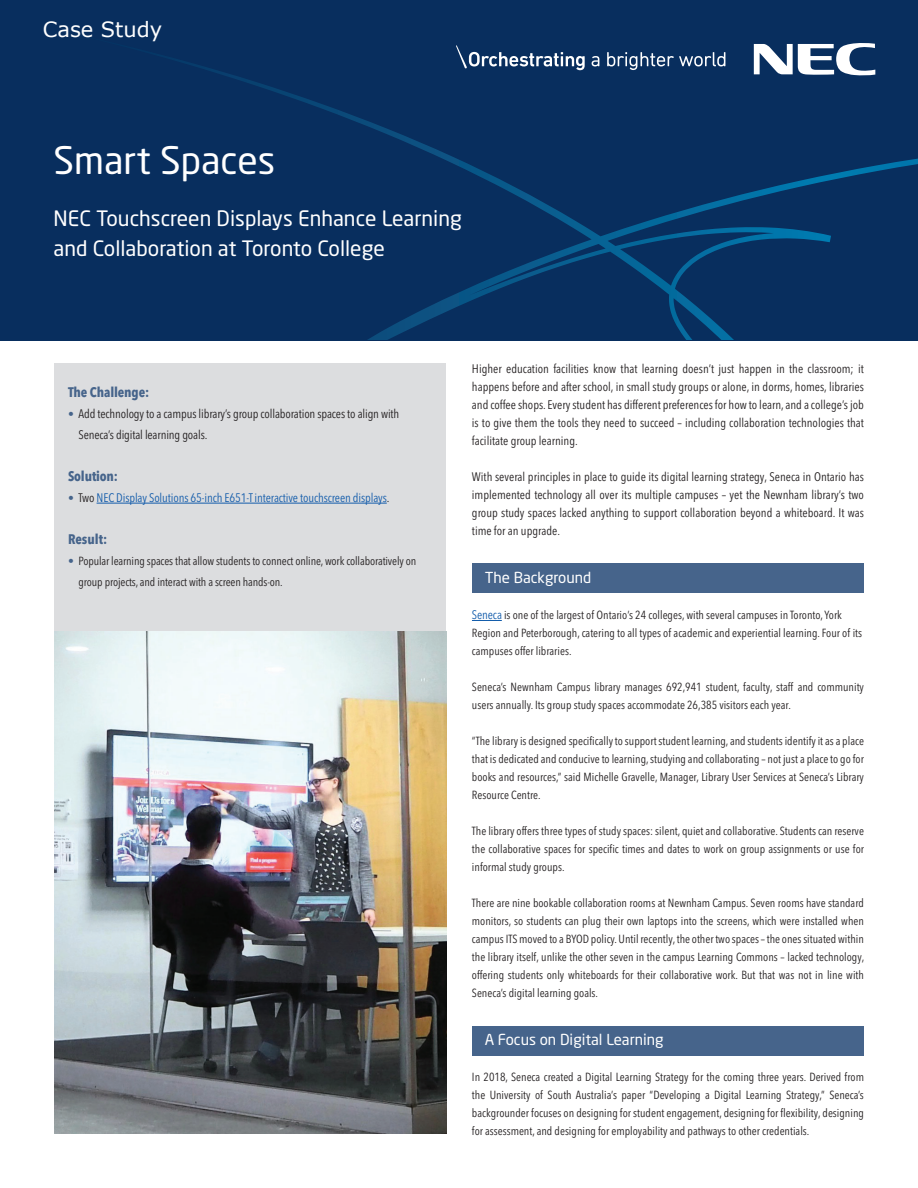
<style>
.page{position:relative;width:918px;height:1188px;background:#fff}
.page>*{position:absolute;margin:0;border:0;box-sizing:border-box;transform-origin:0 0}
.t1{font:37.5px "Neo Sans Std";color:#fff}
.t2{font:21px/30px "Neo Sans Std";color:#fff}
.t3{font:21px "Verdana";color:#fff}
.t4{font:15px "Neo Sans Std";color:#fff}
.t5{font:700 condensed 13.8px "Avenir Next LT Pro";letter-spacing:-.01em;color:#46648b}
.t6{font:condensed 12.3px/18px "Avenir Next LT Pro";letter-spacing:-.005em;color:#231f20;text-align:justify}
.t7{font:condensed 12.3px "Avenir Next LT Pro";letter-spacing:-.01em;color:#135cab}
.t8{font:condensed 11.7px/18px "Avenir Next LT Pro";color:#231f20;text-align:justify}
.s1{font-size:11.7px;color:#46648b}
.s2{color:#231f20}
.s3{color:#46648b}
.s4{font-size:12.3px;color:#135cab}
</style>
<div class="page">
<div style="left:472px;top:563px;width:392px;height:30px;background:#46648b"></div>
<div style="left:472px;top:1026px;width:392px;height:30px;background:#46648b"></div>
<hr style="left:472px;top:620px;width:30px;height:1px;background:#135cab">
<div style="left:0;top:0;width:918px;height:340px;background:#082e5e"></div>
<svg style="left:169px;top:44px;width:749px;height:295px"></svg>
<div style="left:54px;top:364px;width:392px;height:770px;background:#dcdddf"></div>
<hr style="left:97px;top:503px;width:290px;height:1px;background:#135cab">
<svg style="left:754px;top:43px;width:121px;height:33px"></svg>
<svg style="left:592px;top:56px;width:7px;height:10px"></svg>
<svg style="left:607px;top:52px;width:118px;height:18px"></svg>
<svg style="left:456px;top:45px;width:129px;height:25px"></svg>
<img style="left:54px;top:632px;width:393px;height:502px">
<h2 class="t3" style="left:43px;top:15px;width:121px">Case Study</h2>
<h1 class="t1" style="left:54px;top:137px;width:223px">Smart Spaces</h1>
<h2 class="t2" style="left:54px;top:203px;width:410px">NEC Touchscreen Displays Enhance Learning and Collaboration at Toronto College</h2>
<p class="t5" style="left:68px;top:384px;width:83px">The Challenge:</p>
<p class="t6" style="left:79px;top:403px;width:322px;line-height:21px;text-indent:-11px"><span class="s1">•</span> Add technology to a campus library’s group collaboration spaces to align with<br>Seneca’s digital learning goals.</p>
<p class="t5" style="left:68px;top:468px;width:52px">Solution:</p>
<p class="t7" style="left:68px;top:490px;width:323px"><span class="s1">•</span> <span class="s2">Two</span> NEC Display Solutions 65-inch E651-T interactive touchscreen displays<span class="s2">.</span></p>
<p class="t5" style="left:68px;top:531px;width:41px">Result:</p>
<p class="t8" style="left:79px;top:550px;width:339px;line-height:21px;text-indent:-10px"><span class="s3">•</span> Popular learning spaces that allow students to connect online, work collaboratively on group projects, and interact with a screen hands-on.</p>
<p class="t6" style="left:472px;top:360px;width:394px">Higher education facilities know that learning doesn’t just happen in the classroom; it happens before and after school, in small study groups or alone, in dorms, homes, libraries and coffee shops. Every student has different preferences for how to learn, and a college’s job is to give them the tools they need to succeed – including collaboration technologies that facilitate group learning.</p>
<p class="t6" style="left:472px;top:468px;width:394px">With several principles in place to guide its digital learning strategy, Seneca in Ontario has implemented technology all over its multiple campuses – yet the Newnham library’s two group study spaces lacked anything to support collaboration beyond a whiteboard. It was time for an upgrade.</p>
<p class="t4" style="left:485px;top:569px;width:108px">The Background</p>
<p class="t8" style="left:472px;top:606px;width:392px;text-align:left"><span class="s4">Seneca</span> is one of the largest of Ontario’s 24 colleges, with several campuses in Toronto, York<br>Region and Peterborough, catering to all types of academic and experiential learning. Four of its campuses offer libraries.</p>
<p class="t8" style="left:472px;top:678px;width:394px">Seneca’s Newnham Campus library manages 692,941 student, faculty, staff and community users annually. Its group study spaces accommodate 26,385 visitors each year.</p>
<p class="t8" style="left:472px;top:732px;width:394px">“The library is designed specifically to support student learning, and students identify it as a place that is dedicated and conducive to learning, studying and collaborating – not just a place to go for books and resources,” said Michelle Gravelle, Manager, Library User Services at Seneca’s Library Resource Centre.</p>
<p class="t8" style="left:472px;top:822px;width:394px">The library offers three types of study spaces: silent, quiet and collaborative. Students can reserve the collaborative spaces for specific times and dates to work on group assignments or use for informal study groups.</p>
<p class="t8" style="left:472px;top:894px;width:394px">There are nine bookable collaboration rooms at Newnham Campus. Seven rooms have standard monitors, so students can plug their own laptops into the screens, which were installed when campus ITS moved to a BYOD policy. Until recently, the other two spaces – the ones situated within the library itself, unlike the other seven in the campus Learning Commons – lacked technology, offering students only whiteboards for their collaborative work. But that was not in line with Seneca’s digital learning goals.</p>
<p class="t4" style="left:485px;top:1031px;width:180px">A Focus on Digital Learning</p>
<p class="t8" style="left:472px;top:1068px;width:394px">In 2018, Seneca created a Digital Learning Strategy for the coming three years. Derived from the University of South Australia’s paper “Developing a Digital Learning Strategy,” Seneca’s backgrounder focuses on designing for student engagement, designing for flexibility, designing for assessment, and designing for employability and pathways to other credentials.</p>
</div>
